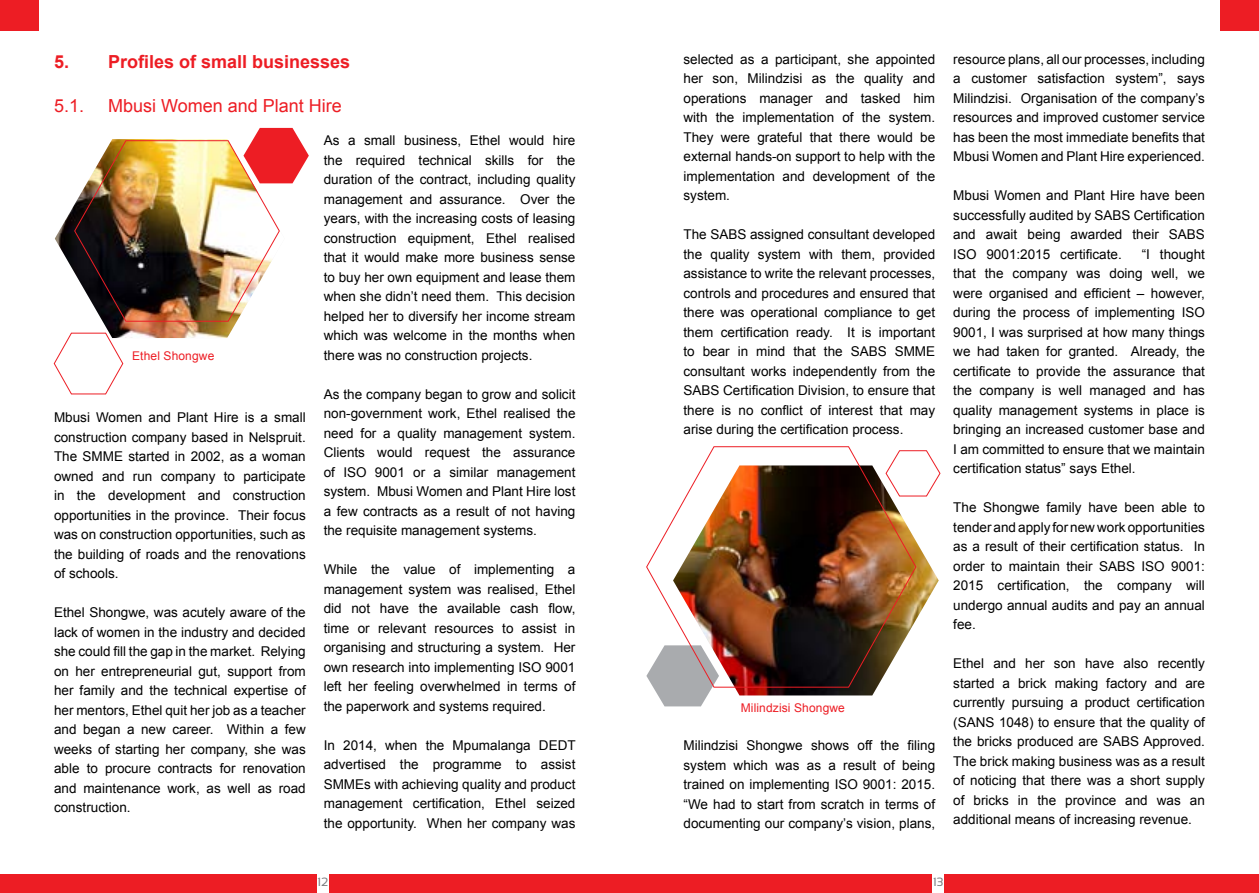
<style>
.page{position:relative;width:1259px;height:893px;background:#fff}
.page>*{position:absolute;margin:0;border:0;box-sizing:border-box;transform-origin:0 0}
.t1{font:700 18px "Arial";color:#ed1d24}
.t2{font:18px "Arial";color:#ed1d24}
.t3{font:13.5px/19.5px "Arial";color:#000;text-align:justify}
.t4{font:12px "Arial";letter-spacing:.01em;color:#ed1d24}
.t5{font:12px "Sansation";color:#797a7d}
</style>
<div class="page">
<div style="left:0;top:874px;width:1259px;height:19px;background:#ed1d24"></div>
<div style="left:932px;top:871px;width:12px;height:22px;background:#fff"></div>
<div style="left:0;top:0;width:39px;height:31px;background:#ed1d24"></div>
<div style="left:1220px;top:0;width:39px;height:31px;background:#ed1d24"></div>
<div style="left:317px;top:871px;width:11px;height:22px;background:#fff"></div>
<svg style="left:54px;top:338px;width:69px;height:56px"></svg>
<img style="left:55px;top:205px;width:182px;height:133px">
<img style="left:74px;top:128px;width:235px;height:194px">
<svg style="left:653px;top:688px;width:55px;height:18px"></svg>
<svg style="left:916px;top:450px;width:24px;height:28px"></svg>
<img style="left:673px;top:465px;width:265px;height:230px">
<img style="left:646px;top:446px;width:270px;height:242px">
<h1 class="t1" style="left:54px;top:50px;width:298px">5. Profiles of small businesses</h1>
<h1 class="t2" style="left:54px;top:93px;width:32px">5.1.</h1>
<h1 class="t2" style="left:108px;top:93px;width:235px">Mbusi Women and Plant Hire</h1>
<p class="t4" style="left:132px;top:348px;width:84px">Ethel Shongwe</p>
<p class="t3" style="left:54px;top:408px;width:253px">Mbusi Women and Plant Hire is a small construction company based in Nelspruit.<br>The SMME started in 2002, as a woman owned and run company to participate in the development and construction opportunities in the province. Their focus was on construction opportunities, such as the building of roads and the renovations of schools.</p>
<p class="t3" style="left:54px;top:603px;width:253px">Ethel Shongwe, was acutely aware of the lack of women in the industry and decided she could fill the gap in the market. Relying on her entrepreneurial gut, support from her family and the technical expertise of her mentors, Ethel quit her job as a teacher and began a new career. Within a few weeks of starting her company, she was able to procure contracts for renovation and maintenance work, as well as road construction.</p>
<p class="t3" style="left:324px;top:131px;width:253px">As a small business, Ethel would hire the required technical skills for the duration of the contract, including quality management and assurance. Over the years, with the increasing costs of leasing construction equipment, Ethel realised that it would make more business sense to buy her own equipment and lease them when she didn’t need them. This decision helped her to diversify her income stream which was welcome in the months when there was no construction projects.</p>
<p class="t3" style="left:324px;top:385px;width:253px">As the company began to grow and solicit non-government work, Ethel realised the need for a quality management system.<br>Clients would request the assurance of ISO 9001 or a similar management system. Mbusi Women and Plant Hire lost a few contracts as a result of not having the requisite management systems.</p>
<p class="t3" style="left:324px;top:560px;width:253px">While the value of implementing a management system was realised, Ethel did not have the available cash flow, time or relevant resources to assist in organising and structuring a system. Her own research into implementing ISO 9001 left her feeling overwhelmed in terms of the paperwork and systems required.</p>
<p class="t3" style="left:324px;top:735px;width:253px">In 2014, when the Mpumalanga DEDT advertised the programme to assist SMMEs with achieving quality and product management certification, Ethel seized the opportunity. When her company was</p>
<p class="t3" style="left:683px;top:49px;width:253px">selected as a participant, she appointed her son, Milindzisi as the quality and operations manager and tasked him with the implementation of the system.<br>They were grateful that there would be external hands-on support to help with the implementation and development of the system.</p>
<p class="t3" style="left:683px;top:225px;width:253px">The SABS assigned consultant developed the quality system with them, provided assistance to write the relevant processes, controls and procedures and ensured that there was operational compliance to get them certification ready. It is important to bear in mind that the SABS SMME consultant works independently from the SABS Certification Division, to ensure that there is no conflict of interest that may arise during the certification process.</p>
<p class="t4" style="left:741px;top:700px;width:106px">Milindzisi Shongwe</p>
<p class="t3" style="left:683px;top:736px;width:253px">Milindzisi Shongwe shows off the filing system which was as a result of being trained on implementing ISO 9001: 2015. “We had to start from scratch in terms of documenting our company’s vision, plans,</p>
<p class="t3" style="left:953px;top:49px;width:253px">resource plans, all our processes, including a customer satisfaction system”, says Milindzisi. Organisation of the company’s resources and improved customer service has been the most immediate benefits that Mbusi Women and Plant Hire experienced.</p>
<p class="t3" style="left:953px;top:186px;width:253px">Mbusi Women and Plant Hire have been successfully audited by SABS Certification and await being awarded their SABS ISO 9001:2015 certificate.</p>
<p class="t3" style="left:953px;top:244px;width:253px;text-indent:188px">“I thought that the company was doing well, we were organised and efficient – however, during the process of implementing ISO 9001, I was surprised at how many things we had taken for granted. Already, the certificate to provide the assurance that the company is well managed and has quality management systems in place is bringing an increased customer base and I am committed to ensure that we maintain certification status” says Ethel.</p>
<p class="t3" style="left:953px;top:498px;width:253px">The Shongwe family have been able to tender and apply for new work opportunities as a result of their certification status. In order to maintain their SABS ISO 9001:<br>2015 certification, the company will undergo annual audits and pay an annual fee.</p>
<p class="t3" style="left:953px;top:654px;width:253px">Ethel and her son have also recently started a brick making factory and are currently pursuing a product certification (SANS 1048) to ensure that the quality of the bricks produced are SABS Approved.<br>The brick making business was as a result of noticing that there was a short supply of bricks in the province and was an additional means of increasing revenue.</p>
<p class="t5" style="left:318px;top:875px;width:12px">12</p>
<p class="t5" style="left:933px;top:875px;width:12px">13</p>
</div>
